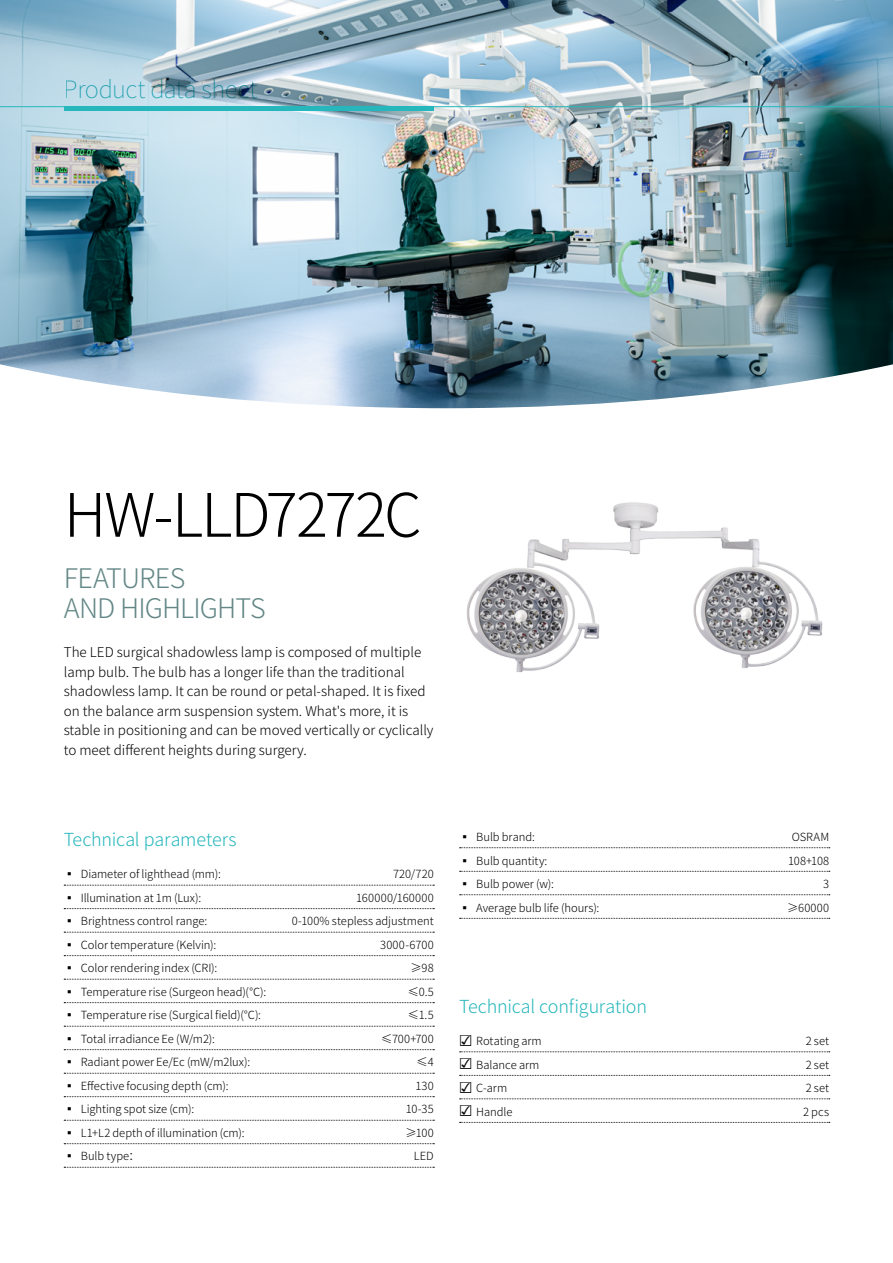
<style>
.page{position:relative;width:893px;height:1263px;background:#fff}
.page>*{position:absolute;margin:0;border:0;box-sizing:border-box;transform-origin:0 0}
.t1{font:300 60px "Noto Sans CJ Ksc";letter-spacing:-.035em;color:#000}
.t2{font:300 27px/30px "Noto Sans CJ Ksc";letter-spacing:-.035em;color:#638786}
.t3{font:100 24px "Noto Sans CJ Ksc";letter-spacing:-.025em;color:#26b7bc}
.t4{font:300 18px "Noto Sans CJ Ksc";letter-spacing:-.01em;color:#26b7bc}
.t5{font:300 13.5px/19.5px "Noto Sans CJ Ksc";color:#000}
.t6{font:300 11.25px "Noto Sans CJ Ksc";letter-spacing:-.005em;color:#000}
.t7{font:300 11.25px "Noto Sans CJ Ksc";letter-spacing:.025em;color:#000}
.t8{font:300 11.25px "Noto Sans CJ Ksc";letter-spacing:.02em;color:#000}
.s1{font-family:"Arial Unicode MS";font-weight:400;font-size:18px}
</style>
<div class="page">
<img style="left:0;top:0;width:893px;height:408px">
<svg style="left:64px;top:885px;width:370px;height:1px"></svg>
<svg style="left:64px;top:908px;width:370px;height:1px"></svg>
<svg style="left:64px;top:932px;width:370px;height:1px"></svg>
<svg style="left:64px;top:955px;width:370px;height:1px"></svg>
<svg style="left:64px;top:979px;width:370px;height:1px"></svg>
<svg style="left:64px;top:1002px;width:370px;height:1px"></svg>
<svg style="left:64px;top:1026px;width:370px;height:1px"></svg>
<svg style="left:64px;top:1049px;width:370px;height:1px"></svg>
<svg style="left:64px;top:1073px;width:370px;height:1px"></svg>
<svg style="left:64px;top:1096px;width:370px;height:1px"></svg>
<svg style="left:64px;top:1120px;width:370px;height:1px"></svg>
<svg style="left:64px;top:1143px;width:370px;height:1px"></svg>
<svg style="left:64px;top:1167px;width:370px;height:1px"></svg>
<svg style="left:460px;top:847px;width:370px;height:1px"></svg>
<svg style="left:460px;top:871px;width:370px;height:1px"></svg>
<svg style="left:460px;top:894px;width:370px;height:1px"></svg>
<svg style="left:460px;top:918px;width:370px;height:1px"></svg>
<svg style="left:460px;top:1051px;width:370px;height:1px"></svg>
<svg style="left:460px;top:1075px;width:370px;height:1px"></svg>
<svg style="left:460px;top:1098px;width:370px;height:1px"></svg>
<svg style="left:460px;top:1122px;width:370px;height:1px"></svg>
<hr style="left:0;top:106px;width:893px;height:1px;background:#26b7bc">
<hr style="left:64px;top:107px;width:370px;height:4px;background:#26b7bc">
<img style="left:467px;top:502px;width:356px;height:170px">
<h3 class="t3" style="left:64px;top:75px;width:195px">Product data sheet</h3>
<h1 class="t1" style="left:64px;top:481px;width:359px">HW-LLD7272C</h1>
<h2 class="t2" style="left:64px;top:564px;width:204px">Features<br>and Highlights</h2>
<p class="t5" style="left:64px;top:643px;width:371px">The LED surgical shadowless lamp is composed of multiple lamp bulb. The bulb has a longer life than the traditional shadowless lamp. It can be round or petal-shaped. It is fixed on the balance arm suspension system. What's more, it is stable in positioning and can be moved vertically or cyclically to meet different heights during surgery.</p>
<h3 class="t4" style="left:64px;top:830px;width:174px">Technical parameters</h3>
<p class="t6" style="left:64px;top:868px;width:159px">▪ Diameter of lighthead (mm):</p>
<p class="t6" style="left:393px;top:868px;width:42px">720/720</p>
<p class="t6" style="left:64px;top:891px;width:139px">▪ I llumination at 1m (Lux):</p>
<p class="t7" style="left:356px;top:891px;width:79px">160000/160000</p>
<p class="t6" style="left:64px;top:915px;width:145px">▪ Brightness control range:</p>
<p class="t6" style="left:292px;top:915px;width:143px">0-100% stepless adjustment</p>
<p class="t6" style="left:64px;top:938px;width:154px">▪ Color temperature (Kelvin):</p>
<p class="t8" style="left:380px;top:938px;width:55px">3000-6700</p>
<p class="t6" style="left:64px;top:962px;width:155px">▪ Color rendering index (CRI):</p>
<p class="t6" style="left:410px;top:962px;width:25px">≥98</p>
<p class="t6" style="left:64px;top:985px;width:204px">▪ Temperature rise (Surgeon head)(℃):</p>
<p class="t6" style="left:408px;top:985px;width:28px">≤0.5</p>
<p class="t6" style="left:64px;top:1009px;width:199px">▪ Temperature rise (Surgical field)(℃):</p>
<p class="t6" style="left:408px;top:1009px;width:27px">≤1.5</p>
<p class="t6" style="left:64px;top:1032px;width:153px">▪ Total irradiance Ee (W/m2):</p>
<p class="t6" style="left:381px;top:1032px;width:54px">≤700+700</p>
<p class="t6" style="left:64px;top:1056px;width:188px">▪ Radiant power Ee/Ec (mW/m2lux):</p>
<p class="t6" style="left:416px;top:1056px;width:19px">≤4</p>
<p class="t6" style="left:64px;top:1079px;width:166px">▪ Effective focusing depth (cm):</p>
<p class="t6" style="left:415px;top:1079px;width:20px">130</p>
<p class="t6" style="left:64px;top:1103px;width:132px">▪ Lighting spot size (cm):</p>
<p class="t6" style="left:406px;top:1103px;width:30px">10-35</p>
<p class="t6" style="left:64px;top:1126px;width:182px">▪ L1+L2 depth of illumination (cm):</p>
<p class="t6" style="left:406px;top:1126px;width:30px">≥100</p>
<p class="t6" style="left:64px;top:1150px;width:78px">▪ Bulb type：</p>
<p class="t6" style="left:414px;top:1150px;width:21px">LED</p>
<p class="t6" style="left:459px;top:830px;width:77px">▪ Bulb brand:</p>
<p class="t6" style="left:792px;top:830px;width:39px">OSRAM</p>
<p class="t6" style="left:459px;top:854px;width:90px">▪ Bulb quantity:</p>
<p class="t6" style="left:788px;top:854px;width:43px">108+108</p>
<p class="t6" style="left:459px;top:877px;width:96px">▪ Bulb power (w):</p>
<p class="t6" style="left:823px;top:877px;width:8px">3</p>
<p class="t6" style="left:459px;top:901px;width:142px">▪ Average bulb life (hours):</p>
<p class="t6" style="left:787px;top:901px;width:44px">≥60000</p>
<h3 class="t4" style="left:459px;top:996px;width:189px">Technical configuration</h3>
<p class="t6" style="left:459px;top:1034px;width:84px"><span class="s1">☑</span> Rotating arm</p>
<p class="t6" style="left:806px;top:1034px;width:25px">2 set</p>
<p class="t6" style="left:459px;top:1058px;width:82px"><span class="s1">☑</span> Balance arm</p>
<p class="t6" style="left:806px;top:1058px;width:25px">2 set</p>
<p class="t6" style="left:459px;top:1082px;width:50px"><span class="s1">☑</span> C-arm</p>
<p class="t6" style="left:806px;top:1082px;width:25px">2 set</p>
<p class="t6" style="left:459px;top:1105px;width:55px"><span class="s1">☑</span> Handle</p>
<p class="t6" style="left:803px;top:1105px;width:28px">2 pcs</p>
</div>
